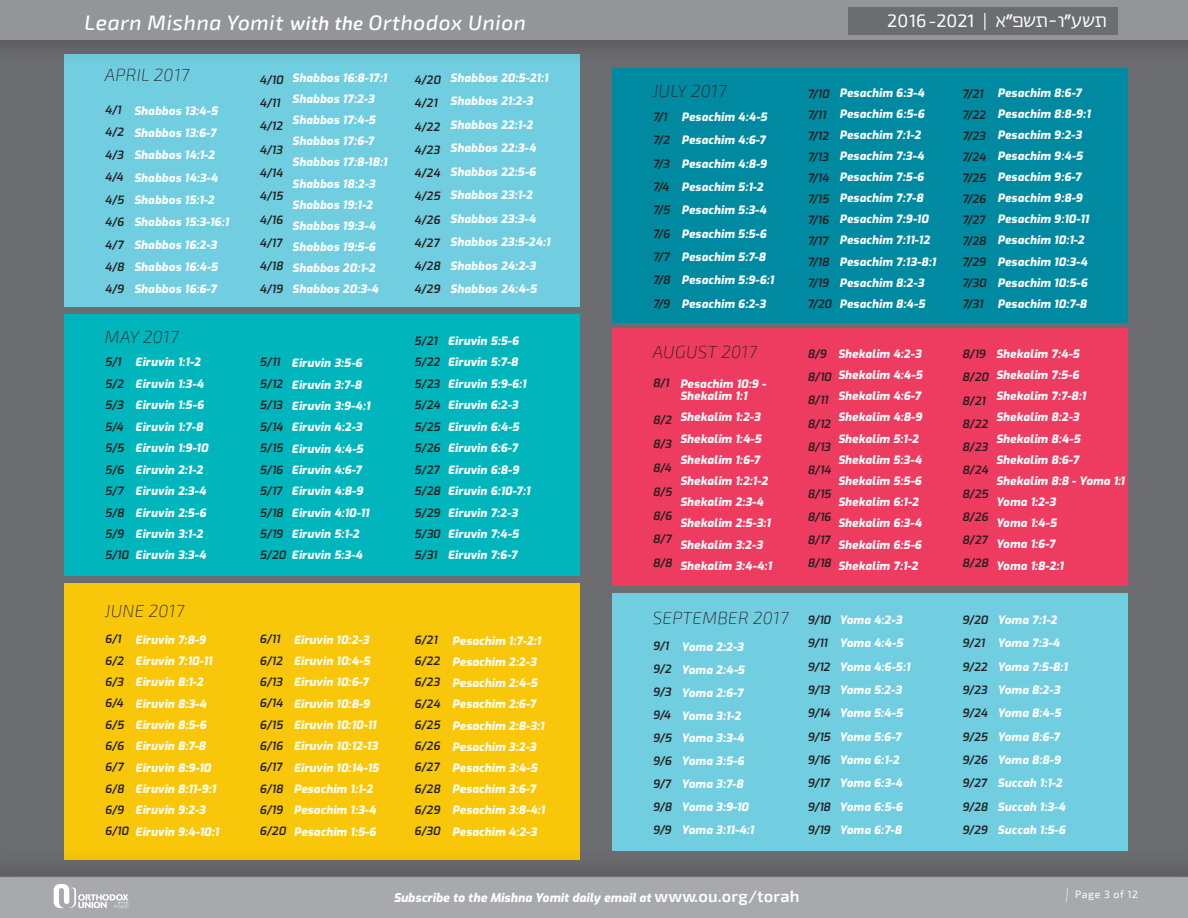
<style>
.page{position:relative;width:1188px;height:918px;background:#6c6d70}
.page>*{position:absolute;margin:0;border:0;box-sizing:border-box;transform-origin:0 0}
.t1{font:italic 500 21px "Exo 2";letter-spacing:.03em;color:#fff}
.t2{font:20.25px "Mplus 1 p";color:#fff}
.t3{font:18px "Exo 2";color:#fff}
.t4{font:italic 200 17.1px "Exo 2";letter-spacing:.02em;color:#231f20}
.t5{font:italic 800 12px "Exo";letter-spacing:.01em;color:#fff}
.t6{font:italic 800 11.4px/21.1px "Exo";letter-spacing:.02em;color:#fff}
.t7{font:italic 600 11.4px/23.2px "Exo";color:#231f20}
.t8{font:10.5px "Exo 2";letter-spacing:.06em;color:#fff}
.s1{font-family:"Exo";font-weight:600;font-size:18px}
.s2{font-family:"Exo 2";font-size:18px}
.s3{font-family:"Exo 2";font-weight:600;font-style:normal;font-size:16.5px}
.s4{font-weight:300;font-style:italic;font-size:15.75px}
</style>
<div class="page">
<div style="left:64px;top:54px;width:516px;height:253px;background:#71cee1"></div>
<div style="left:64px;top:314px;width:516px;height:261px;background:#00b6bc"></div>
<div style="left:64px;top:583px;width:516px;height:277px;background:#f9c709"></div>
<div style="left:612px;top:68px;width:516px;height:254px;background:#008aa1"></div>
<div style="left:612px;top:329px;width:516px;height:257px;background:#ee3b60"></div>
<div style="left:612px;top:593px;width:516px;height:257px;background:#71cee1"></div>
<div style="left:0;top:0;width:1188px;height:68px;background:#231f20;opacity:.4"></div>
<div style="left:0;top:0;width:1188px;height:40px;background:#939598"></div>
<div style="left:0;top:847px;width:1188px;height:71px;background:#231f20;opacity:.4"></div>
<div style="left:0;top:876px;width:1188px;height:42px;background:#a8a9ad"></div>
<img style="left:47px;top:878px;width:89px;height:36px">
<div style="left:848px;top:7px;width:270px;height:28px;background:#6c6d70"></div>
<h1 class="t1" style="left:85px;top:10px;width:443px">Learn Mishna Yomit <span class="s1">with the</span> Orthodox Union</h1>
<h3 class="t4" style="left:105px;top:66px;width:86px">APRIL 2017</h3>
<p class="t7" style="left:105px;top:98px;width:21px;line-height:22.4px">4/1<br>4/2<br>4/3<br>4/4<br>4/5<br>4/6<br>4/7<br>4/8<br>4/9</p>
<p class="t6" style="left:134px;top:99px;width:96px;line-height:22.4px">Shabbos 13:4-5<br>Shabbos 13:6-7<br>Shabbos 14:1-2<br>Shabbos 14:3-4<br>Shabbos 15:1-2<br>Shabbos 15:3-16:1<br>Shabbos 16:2-3<br>Shabbos 16:4-5<br>Shabbos 16:6-7</p>
<p class="t6" style="left:292px;top:66px;width:96px">Shabbos 16:8-17:1<br>Shabbos 17:2-3<br>Shabbos 17:4-5<br>Shabbos 17:6-7<br>Shabbos 17:8-18:1<br>Shabbos 18:2-3<br>Shabbos 19:1-2<br>Shabbos 19:3-4<br>Shabbos 19:5-6<br>Shabbos 20:1-2<br>Shabbos 20:3-4</p>
<p class="t6" style="left:450px;top:65px;width:101px;line-height:23.5px">Shabbos 20:5-21:1<br>Shabbos 21:2-3<br>Shabbos 22:1-2<br>Shabbos 22:3-4<br>Shabbos 22:5-6<br>Shabbos 23:1-2<br>Shabbos 23:3-4<br>Shabbos 23:5-24:1<br>Shabbos 24:2-3<br>Shabbos 24:4-5</p>
<p class="t7" style="left:260px;top:68px;width:25px">4/10<br>4/11<br>4/12<br>4/13<br>4/14<br>4/15<br>4/16<br>4/17<br>4/18<br>4/19</p>
<p class="t7" style="left:414px;top:68px;width:28px">4/20<br>4/21<br>4/22<br>4/23<br>4/24<br>4/25<br>4/26<br>4/27<br>4/28<br>4/29</p>
<h3 class="t4" style="left:105px;top:327px;width:75px">MAY 2017</h3>
<p class="t7" style="left:105px;top:351px;width:25px;line-height:21.5px">5/1<br>5/2<br>5/3<br>5/4<br>5/5<br>5/6<br>5/7<br>5/8<br>5/9<br>5/10</p>
<p class="t7" style="left:260px;top:351px;width:28px;line-height:21.5px">5/11<br>5/12<br>5/13<br>5/14<br>5/15<br>5/16<br>5/17<br>5/18<br>5/19<br>5/20</p>
<p class="t6" style="left:135px;top:351px;width:74px">Eiruvin 1:1-2<br>Eiruvin 1:3-4<br>Eiruvin 1:5-6<br>Eiruvin 1:7-8<br>Eiruvin 1:9-10<br>Eiruvin 2:1-2<br>Eiruvin 2:3-4<br>Eiruvin 2:5-6<br>Eiruvin 3:1-2<br>Eiruvin 3:3-4</p>
<p class="t6" style="left:292px;top:352px;width:80px">Eiruvin 3:5-6<br>Eiruvin 3:7-8<br>Eiruvin 3:9-4:1<br>Eiruvin 4:2-3<br>Eiruvin 4:4-5<br>Eiruvin 4:6-7<br>Eiruvin 4:8-9<br>Eiruvin 4:10-11<br>Eiruvin 5:1-2<br>Eiruvin 5:3-4</p>
<h3 class="t4" style="left:105px;top:601px;width:81px">JUNE 2017</h3>
<p class="t7" style="left:414px;top:329px;width:28px;line-height:21.5px">5/21<br>5/22<br>5/23<br>5/24<br>5/25<br>5/26<br>5/27<br>5/28<br>5/29<br>5/30<br>5/31</p>
<p class="t6" style="left:448px;top:329px;width:84px">Eiruvin 5:5-6<br>Eiruvin 5:7-8<br>Eiruvin 5:9-6:1<br>Eiruvin 6:2-3<br>Eiruvin 6:4-5<br>Eiruvin 6:6-7<br>Eiruvin 6:8-9<br>Eiruvin 6:10-7:1<br>Eiruvin 7:2-3<br>Eiruvin 7:4-5<br>Eiruvin 7:6-7</p>
<p class="t7" style="left:105px;top:628px;width:25px;line-height:21.3px">6/1<br>6/2<br>6/3<br>6/4<br>6/5<br>6/6<br>6/7<br>6/8<br>6/9<br>6/10</p>
<p class="t7" style="left:260px;top:628px;width:28px;line-height:21.3px">6/11<br>6/12<br>6/13<br>6/14<br>6/15<br>6/16<br>6/17<br>6/18<br>6/19<br>6/20</p>
<p class="t7" style="left:414px;top:628px;width:28px;line-height:21.3px">6/21<br>6/22<br>6/23<br>6/24<br>6/25<br>6/26<br>6/27<br>6/28<br>6/29<br>6/30</p>
<p class="t6" style="left:135px;top:628px;width:85px">Eiruvin 7:8-9<br>Eiruvin 7:10-11<br>Eiruvin 8:1-2<br>Eiruvin 8:3-4<br>Eiruvin 8:5-6<br>Eiruvin 8:7-8<br>Eiruvin 8:9-10<br>Eiruvin 8:11-9:1<br>Eiruvin 9:2-3<br>Eiruvin 9:4-10:1</p>
<p class="t6" style="left:294px;top:628px;width:86px">Eiruvin 10:2-3<br>Eiruvin 10:4-5<br>Eiruvin 10:6-7<br>Eiruvin 10:8-9<br>Eiruvin 10:10-11<br>Eiruvin 10:12-13<br>Eiruvin 10:14-15<br>Pesachim 1:1-2<br>Pesachim 1:3-4<br>Pesachim 1:5-6</p>
<p class="t6" style="left:452px;top:629px;width:94px">Pesachim 1:7-2:1<br>Pesachim 2:2-3<br>Pesachim 2:4-5<br>Pesachim 2:6-7<br>Pesachim 2:8-3:1<br>Pesachim 3:2-3<br>Pesachim 3:4-5<br>Pesachim 3:6-7<br>Pesachim 3:8-4:1<br>Pesachim 4:2-3</p>
<h3 class="t3" style="left:887px;top:10px;width:89px">2016-2021</h3>
<h2 class="t2" style="left:983px;top:5px;width:126px">שפ‘ ‘א<span class="s2">|</span> ת שע‘ ‘ ו- ת</h2>
<h3 class="t4" style="left:653px;top:81px;width:75px">JULY 2017</h3>
<p class="t7" style="left:653px;top:104px;width:19px">7/1<br>7/2<br>7/3<br>7/4<br>7/5<br>7/6<br>7/7<br>7/8<br>7/9</p>
<p class="t6" style="left:682px;top:104px;width:94px;line-height:23.4px">Pesachim 4:4-5<br>Pesachim 4:6-7<br>Pesachim 4:8-9<br>Pesachim 5:1-2<br>Pesachim 5:3-4<br>Pesachim 5:5-6<br>Pesachim 5:7-8<br>Pesachim 5:9-6:1<br>Pesachim 6:2-3</p>
<h3 class="t4" style="left:653px;top:342px;width:106px">AUGUST 2017</h3>
<p class="t7" style="left:653px;top:370px;width:18px">8/1</p>
<p class="t7" style="left:653px;top:407px;width:21px;line-height:23.9px;text-align:justify">8/2<br>8/3<br>8/4<br>8/5<br>8/6<br>8/7<br>8/8</p>
<p class="t6" style="left:680px;top:377px;width:87px;line-height:12.1px">Pesachim 10:9 -<br>Shekalim 1:1</p>
<p class="t6" style="left:680px;top:406px;width:93px">Shekalim 1:2-3<br>Shekalim 1:4-5<br>Shekalim 1:6-7<br>Shekalim 1:2:1-2<br>Shekalim 2:3-4<br>Shekalim 2:5-3:1<br>Shekalim 3:2-3<br>Shekalim 3:4-4:1</p>
<h3 class="t4" style="left:653px;top:608px;width:137px">SEPTEMBER 2017</h3>
<p class="t7" style="left:653px;top:634px;width:20px">9/1<br>9/2<br>9/3<br>9/4<br>9/5<br>9/6<br>9/7<br>9/8<br>9/9</p>
<p class="t6" style="left:682px;top:635px;width:74px;line-height:22.8px">Yoma 2:2-3<br>Yoma 2:4-5<br>Yoma 2:6-7<br>Yoma 3:1-2<br>Yoma 3:3-4<br>Yoma 3:5-6<br>Yoma 3:7-8<br>Yoma 3:9-10<br>Yoma 3:11-4:1</p>
<p class="t6" style="left:840px;top:81px;width:98px">Pesachim 6:3-4<br>Pesachim 6:5-6<br>Pesachim 7:1-2<br>Pesachim 7:3-4<br>Pesachim 7:5-6<br>Pesachim 7:7-8<br>Pesachim 7:9-10<br>Pesachim 7:11-12<br>Pesachim 7:13-8:1<br>Pesachim 8:2-3<br>Pesachim 8:4-5</p>
<p class="t6" style="left:998px;top:81px;width:94px">Pesachim 8:6-7<br>Pesachim 8:8-9:1<br>Pesachim 9:2-3<br>Pesachim 9:4-5<br>Pesachim 9:6-7<br>Pesachim 9:8-9<br>Pesachim 9:10-11<br>Pesachim 10:1-2<br>Pesachim 10:3-4<br>Pesachim 10:5-6<br>Pesachim 10:7-8</p>
<p class="t7" style="left:807px;top:82px;width:26px;line-height:21px">7/10<br>7/11<br>7/12<br>7/13<br>7/14<br>7/15<br>7/16<br>7/17<br>7/18<br>7/19<br>7/20</p>
<p class="t7" style="left:962px;top:82px;width:26px;line-height:21px">7/21<br>7/22<br>7/23<br>7/24<br>7/25<br>7/26<br>7/27<br>7/28<br>7/29<br>7/30<br>7/31</p>
<p class="t7" style="left:807px;top:342px;width:25px">8/9<br>8/10<br>8/11<br>8/12<br>8/13<br>8/14<br>8/15<br>8/16<br>8/17<br>8/18</p>
<p class="t7" style="left:962px;top:342px;width:28px">8/19<br>8/20<br>8/21<br>8/22<br>8/23<br>8/24<br>8/25<br>8/26<br>8/27<br>8/28</p>
<p class="t6" style="left:838px;top:343px;width:86px">Shekalim 4:2-3<br>Shekalim 4:4-5<br>Shekalim 4:6-7<br>Shekalim 4:8-9<br>Shekalim 5:1-2<br>Shekalim 5:3-4<br>Shekalim 5:5-6<br>Shekalim 6:1-2<br>Shekalim 6:3-4<br>Shekalim 6:5-6<br>Shekalim 7:1-2</p>
<p class="t6" style="left:996px;top:342px;width:130px">Shekalim 7:4-5<br>Shekalim 7:5-6<br>Shekalim 7:7-8:1<br>Shekalim 8:2-3<br>Shekalim 8:4-5<br>Shekalim 8:6-7<br>Shekalim 8:8 - Yoma 1:1<br>Yoma 1:2-3<br>Yoma 1:4-5<br>Yoma 1:6-7<br>Yoma 1:8-2:1</p>
<p class="t7" style="left:807px;top:608px;width:25px">9/10<br>9/11<br>9/12<br>9/13<br>9/14<br>9/15<br>9/16<br>9/17<br>9/18<br>9/19</p>
<p class="t7" style="left:962px;top:608px;width:27px">9/20<br>9/21<br>9/22<br>9/23<br>9/24<br>9/25<br>9/26<br>9/27<br>9/28<br>9/29</p>
<p class="t6" style="left:840px;top:607px;width:72px;line-height:23.4px">Yoma 4:2-3<br>Yoma 4:4-5<br>Yoma 4:6-5:1<br>Yoma 5:2-3<br>Yoma 5:4-5<br>Yoma 5:6-7<br>Yoma 6:1-2<br>Yoma 6:3-4<br>Yoma 6:5-6<br>Yoma 6:7-8</p>
<p class="t6" style="left:998px;top:607px;width:71px;line-height:23.4px">Yoma 7:1-2<br>Yoma 7:3-4<br>Yoma 7:5-8:1<br>Yoma 8:2-3<br>Yoma 8:4-5<br>Yoma 8:6-7<br>Yoma 8:8-9<br>Succah 1:1-2<br>Succah 1:3-4<br>Succah 1:5-6</p>
<p class="t5" style="left:394px;top:888px;width:408px">Subscribe to the Mishna Yomit daily email at <span class="s3">www.ou.org/torah</span></p>
<p class="t8" style="left:1066px;top:889px;width:74px"><span class="s4">|</span> Page 3 of 12</p>
</div>
